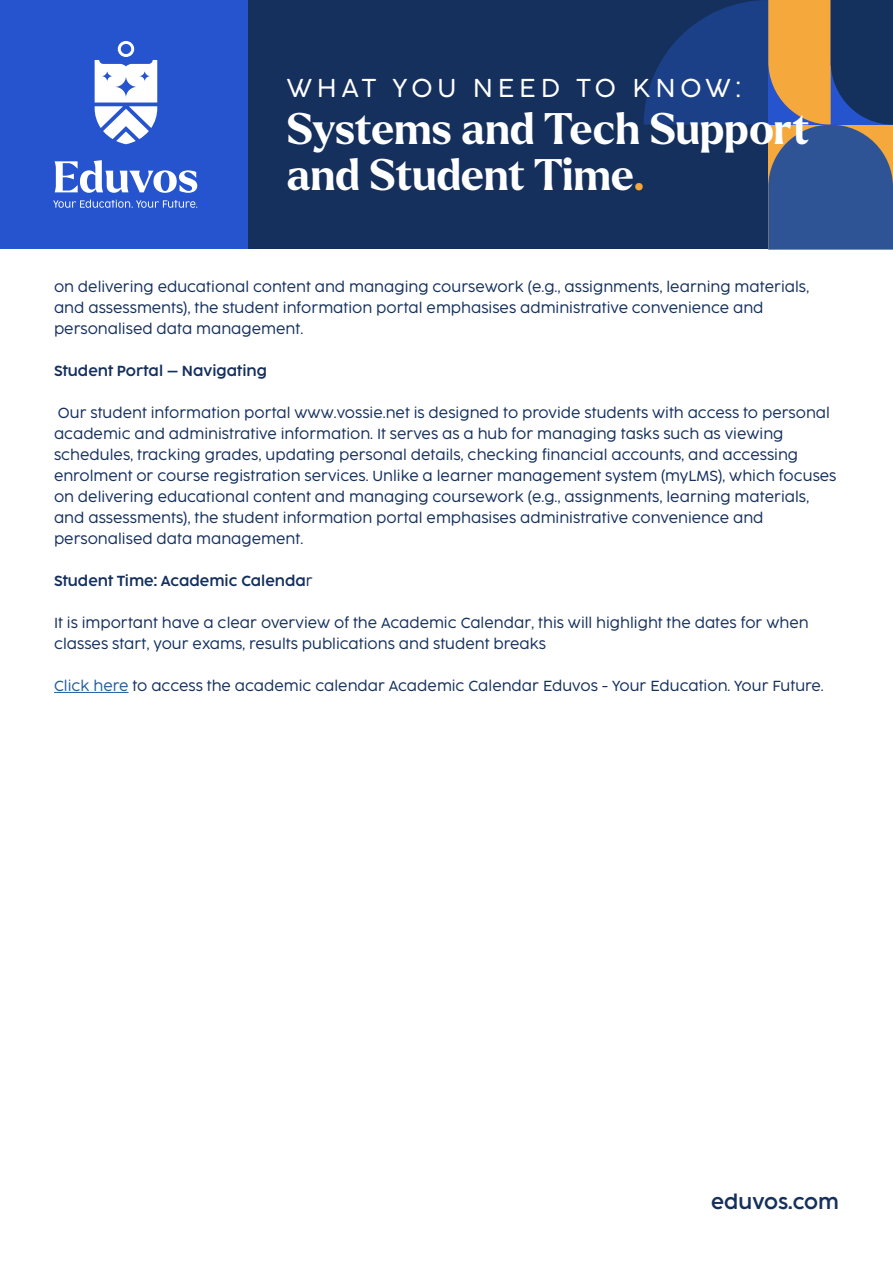
<style>
.page{position:relative;width:893px;height:1263px;background:#fff}
.page>*{position:absolute;margin:0;border:0;box-sizing:border-box;transform-origin:0 0}
.t1{font:700 42.9px/46.8px "Larken";letter-spacing:-.005em;color:#fff}
.t2{font:300 24px "Cocogoose Pro";letter-spacing:.2em;color:#fff}
.t3{font:300 18.45px "Cocogoose Pro";color:#15305d}
.t4{font:300 13.5px/21px "Cocogoose Pro";color:#15305d}
.t5{font:300 13.5px "Cocogoose Pro";color:#15305d}
.s1{color:#f5a83b}
.s2{font-style:inherit}
.s3{color:#215e9e}
</style>
<div class="page">
<div style="left:0;top:0;width:249px;height:249px;background:#2554ce"></div>
<div style="left:249px;top:0;width:644px;height:249px;background:#15305d"></div>
<svg style="left:53px;top:200px;width:144px;height:8px"></svg>
<svg style="left:55px;top:160px;width:142px;height:33px"></svg>
<svg style="left:95px;top:41px;width:62px;height:103px"></svg>
<hr style="left:54px;top:692px;width:75px;height:1px;background:#215e9e">
<svg style="left:644px;top:0;width:249px;height:249px"></svg>
<h2 class="t2" style="left:287px;top:70px;width:456px">WHAT YOU NEED TO KNOW:</h2>
<h1 class="t1" style="left:287px;top:105px;width:524px">Systems and Tech Support and Student Time<span class="s1">.</span></h1>
<p class="t4" style="left:54px;top:276px;width:757px">on delivering educational content and managing coursework (e.g., assignments, learning materials, and assessments), the student information portal emphasises administrative convenience and personalised data management.</p>
<p class="t5" style="left:54px;top:361px;width:215px">Student Portal – Navigating</p>
<p class="t4" style="left:54px;top:402px;width:784px">Our student information portal www.vossie.net is designed to provide students with access to personal academic and administrative information. It serves as a hub for managing tasks such as viewing schedules, tracking grades, updating personal details, checking financial accounts, and accessing enrolment or course registration services. Unlike a learner management system (myLMS), which focuses on delivering educational content and managing coursework (e.g., assignments, learning materials, and assessments), the student information portal emphasises administrative convenience and personalised data management.</p>
<p class="t5" style="left:54px;top:571px;width:260px">Student Time: Academic Calenda<span class="s2">r</span></p>
<p class="t4" style="left:54px;top:612px;width:756px">It is important have a clear overview of the Academic Calendar, this will highlight the dates for when classes start, your exams, results publications and student breaks</p>
<p class="t4" style="left:54px;top:675px;width:771px"><span class="s3">Click here</span> to access the academic calendar Academic Calendar Eduvos - Your Education. Your Future.</p>
<h3 class="t3" style="left:711px;top:1188px;width:129px">eduvos.com</h3>
</div>
